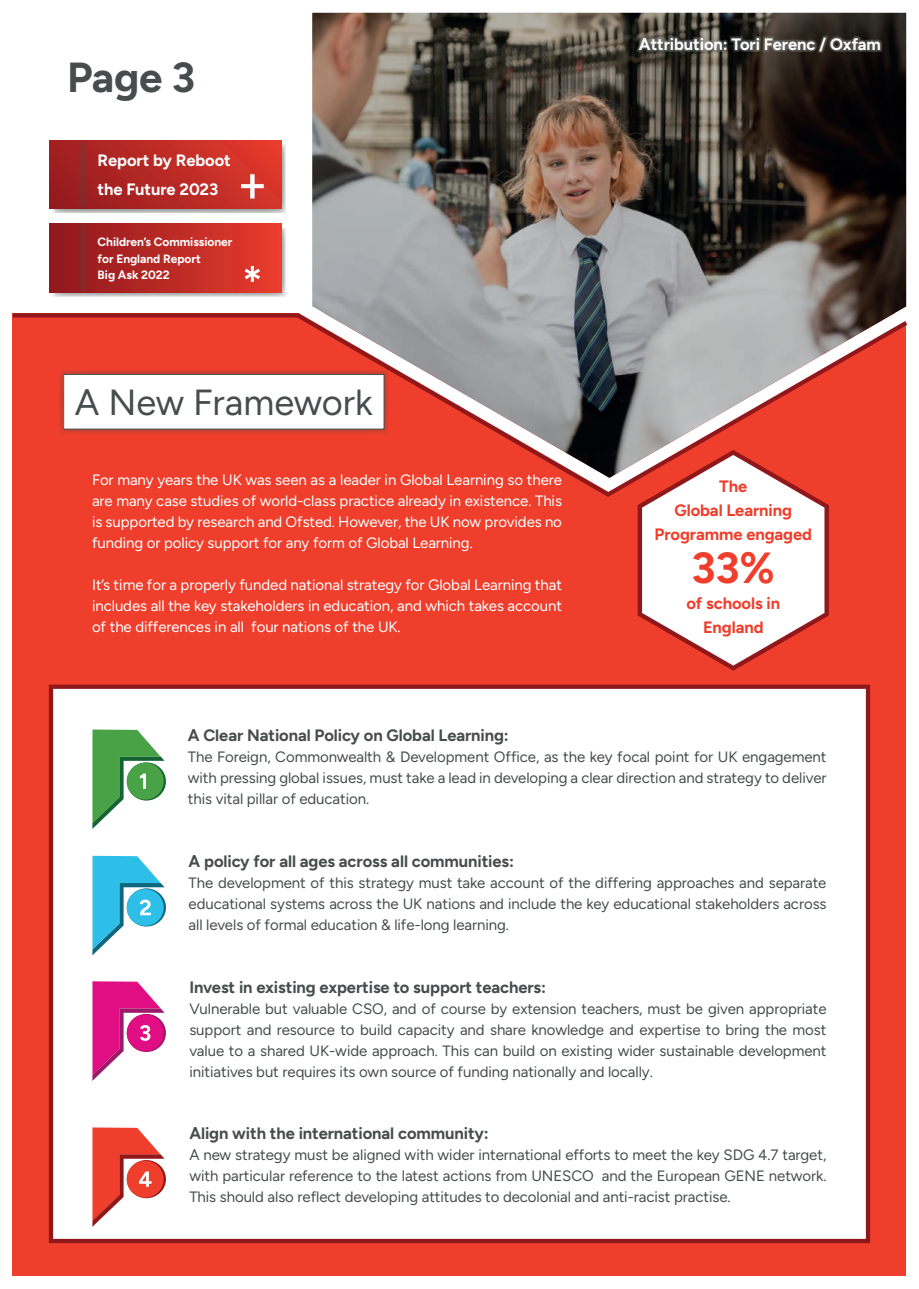
<style>
.page{position:relative;width:919px;height:1289px;background:#fff}
.page>*{position:absolute;margin:0;border:0;box-sizing:border-box;transform-origin:0 0}
.t1{font:700 43.5px "Figtree";color:#ef3e2b}
.t2{font:700 42px "Figtree";color:#474d4c}
.t3{font:36.3px "Figtree";color:#474d4c}
.t4{font:700 16.5px "Figtree";letter-spacing:-.005em;color:#474d4c}
.t5{font:700 16.5px/28.5px "Figtree";letter-spacing:-.005em;color:#fff}
.t6{font:700 16.5px/24px "Figtree";letter-spacing:-.005em;color:#ef3e2b;text-align:center}
.t7{font:15px/21px "Figtree";letter-spacing:-.005em;color:#474d4c;text-align:justify}
.t8{font:15px/21px "Figtree";letter-spacing:-.005em;color:#fff;text-align:justify}
.t9{font:700 12px/16.5px "Figtree";letter-spacing:-.005em;color:#fff}
</style>
<div class="page">
<div style="left:13px;top:314px;width:893px;height:962px;background:#ef3e2b"></div>
<img style="left:312px;top:13px;width:594px;height:298px">
<svg style="left:12px;top:311px;width:896px;height:188px"></svg>
<div style="left:59px;top:370px;width:329px;height:63px;background:linear-gradient(to right,#c84132,#c84132)"></div>
<div style="left:64px;top:374px;width:319px;height:55px;background:#fff"></div>
<div style="left:63px;top:374px;width:321px;height:55px;border:1px solid #474d4c"></div>
<svg style="left:637px;top:450px;width:191px;height:220px"></svg>
<div style="left:49px;top:684px;width:821px;height:559px;background:#fff"></div>
<svg style="left:127px;top:1159px;width:39px;height:39px"></svg>
<svg style="left:127px;top:1013px;width:39px;height:39px"></svg>
<svg style="left:127px;top:888px;width:39px;height:38px"></svg>
<svg style="left:53px;top:228px;width:232px;height:68px"></svg>
<svg style="left:53px;top:144px;width:232px;height:69px"></svg>
<div style="left:49px;top:224px;width:232px;height:68px;background:linear-gradient(to right,#8d171d,#e83c2c)"></div>
<svg style="left:245px;top:266px;width:15px;height:16px"></svg>
<div style="left:49px;top:140px;width:232px;height:69px;background:linear-gradient(to right,#961b1f,#de382b)"></div>
<svg style="left:636px;top:35px;width:246px;height:18px;background:#484541"></svg>
<svg style="left:241px;top:174px;width:23px;height:24px"></svg>
<div style="left:78px;top:140px;width:9px;height:69px;background:#8d292a"></div>
<div style="left:78px;top:224px;width:9px;height:68px;background:#882728"></div>
<svg style="left:92px;top:729px;width:72px;height:100px;background:#88bf88"></svg>
<svg style="left:92px;top:855px;width:72px;height:100px;background:#78cfe7"></svg>
<svg style="left:92px;top:981px;width:72px;height:99px;background:#e566ae"></svg>
<svg style="left:92px;top:1127px;width:72px;height:99px"></svg>
<h2 class="t2" style="left:67px;top:52px;width:130px">Page 3</h2>
<p class="t5" style="left:98px;top:146px;width:135px">Report by Reboot the Future 2023</p>
<p class="t9" style="left:98px;top:234px;width:136px">Children’s Commissioner for England Report<br>Big Ask 2022</p>
<h3 class="t3" style="left:75px;top:381px;width:299px">A New Framework</h3>
<p class="t8" style="left:92px;top:469px;width:471px">For many years the UK was seen as a leader in Global Learning so there are many case studies of world-class practice already in existence. This is supported by research and Ofsted. However, the UK now provides no funding or policy support for any form of Global Learning.</p>
<p class="t8" style="left:92px;top:574px;width:471px">It’s time for a properly funded national strategy for Global Learning that includes all the key stakeholders in education, and which takes account of the differences in all four nations of the UK.</p>
<p class="t5" style="left:639px;top:30px;width:243px">Attribution: Tori Ferenc / Oxfam</p>
<p class="t6" style="left:654px;top:474px;width:159px">The<br>Global Learning<br>Programme engaged</p>
<h1 class="t1" style="left:691px;top:542px;width:85px">33%</h1>
<p class="t6" style="left:686px;top:590px;width:95px">of schools in<br>England</p>
<p class="t4" style="left:188px;top:725px;width:322px">A Clear National Policy on Global Learning:</p>
<p class="t7" style="left:188px;top:746px;width:640px">The Foreign, Commonwealth &amp; Development Office, as the key focal point for UK engagement with pressing global issues, must take a lead in developing a clear direction and strategy to deliver this vital pillar of education.</p>
<p class="t4" style="left:189px;top:851px;width:327px">A policy for all ages across all communities:</p>
<p class="t7" style="left:189px;top:872px;width:639px">The development of this strategy must take account of the differing approaches and separate educational systems across the UK nations and include the key educational stakeholders across all levels of formal education &amp; life-long learning.</p>
<p class="t4" style="left:189px;top:977px;width:358px">Invest in existing expertise to support teachers:</p>
<p class="t7" style="left:189px;top:997px;width:638px">Vulnerable but valuable CSO, and of course by extension teachers, must be given appropriate support and resource to build capacity and share knowledge and expertise to bring the most value to a shared UK-wide approach. This can build on existing wider sustainable development initiatives but requires its own source of funding nationally and locally.</p>
<p class="t4" style="left:189px;top:1123px;width:301px">Align with the international community:</p>
<p class="t7" style="left:189px;top:1144px;width:638px">A new strategy must be aligned with wider international efforts to meet the key SDG 4.7 target, with particular reference to the latest actions from UNESCO and the European GENE network.<br>This should also reflect developing attitudes to decolonial and anti-racist practise.</p>
</div>
